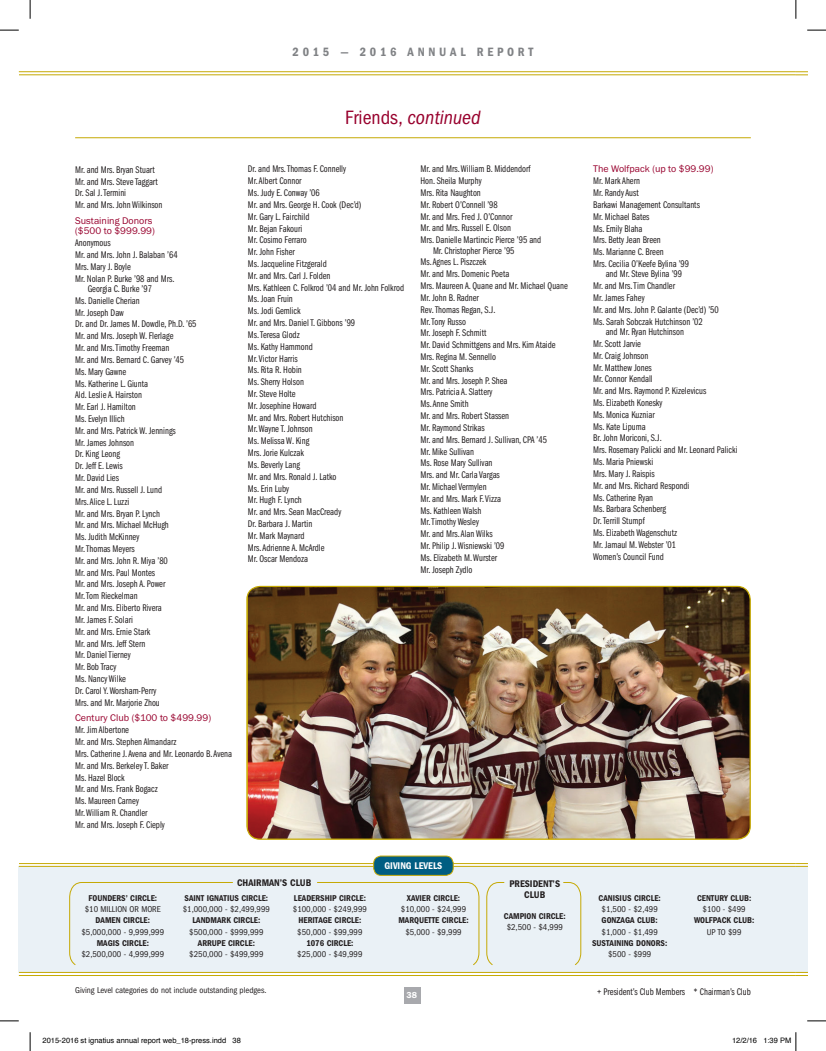
<style>
.page{position:relative;width:826px;height:1051px;background:#fff}
.page>*{position:absolute;margin:0;border:0;box-sizing:border-box;transform-origin:0 0}
.t1{font:italic condensed 20px "ITC Franklin Gothic Std";color:#98012d}
.t2{font:12.5px "ITC Franklin Gothic Std Dm Cd";letter-spacing:.3em;color:#808285}
.t3{font:10px/11.8px "Franklin Gothic Book Cmpr";color:#231f20}
.t4{font:10px/10.4px "Franklin Gothic Itc T";color:#98012d}
.t5{font:10px/11.2px "ITC Franklin Gothic Std Dm Cd";color:#231f20;text-align:center}
.t6{font:10px "ITC Franklin Gothic Std Dm Cd";color:#fff}
.t7{font:condensed 8.75px "ITC Franklin Gothic Std";color:#231f20}
.t8{font:8.75px "ITC Franklin Gothic Std Dm Cd";color:#231f20}
.t9{font:600 8.75px "ITC Franklin Gothic Std";color:#fff}
.t10{font:7.5px "Helvetica";color:#000}
.s1{font-style:normal}
</style>
<div class="page">
<div style="left:795px;top:866px;width:11px;height:106px;background:#eaf1f6"></div>
<div style="left:19px;top:866px;width:776px;height:106px;background:#eaf1f6"></div>
<div style="left:403px;top:986px;width:17px;height:17px;background:#a8a9ad"></div>
<svg style="left:317px;top:882px;width:162px;height:83px"></svg>
<svg style="left:563px;top:882px;width:18px;height:83px"></svg>
<svg style="left:486px;top:882px;width:18px;height:83px"></svg>
<svg style="left:69px;top:882px;width:164px;height:83px"></svg>
<svg style="left:795px;top:71px;width:11px;height:4px"></svg>
<hr style="left:19px;top:74px;width:776px;height:1px;background:#c5a904">
<hr style="left:19px;top:71px;width:776px;height:1px;background:#c5a904">
<hr style="left:19px;top:974px;width:776px;height:1px;background:#c5a904">
<hr style="left:19px;top:865px;width:776px;height:1px;background:#c5a904">
<hr style="left:19px;top:971px;width:776px;height:1px;background:#c5a904">
<svg style="left:795px;top:971px;width:11px;height:2px"></svg>
<svg style="left:795px;top:863px;width:11px;height:3px"></svg>
<hr style="left:19px;top:863px;width:776px;height:1px;background:#c5a904">
<hr style="left:75px;top:137px;width:675px;height:1px;background:#c5a904">
<div style="left:373px;top:855px;width:80px;height:20px;background:#005e82;border-radius:8px"></div>
<div style="left:373px;top:855px;width:80px;height:20px;border:1px solid #c5a904;border-radius:8px"></div>
<img style="left:247px;top:587px;width:502px;height:252px">
<div style="left:246px;top:585px;width:504px;height:254px;border:1px solid #c5a904;border-radius:13px"></div>
<svg style="left:0;top:29px;width:19px;height:2px"></svg>
<svg style="left:807px;top:29px;width:18px;height:2px"></svg>
<svg style="left:0;top:1020px;width:19px;height:1px"></svg>
<svg style="left:807px;top:1020px;width:18px;height:1px"></svg>
<svg style="left:29px;top:0;width:2px;height:19px"></svg>
<svg style="left:29px;top:1032px;width:2px;height:18px"></svg>
<svg style="left:795px;top:0;width:1px;height:19px"></svg>
<svg style="left:795px;top:1032px;width:1px;height:18px"></svg>
<p class="t2" style="left:292px;top:44px;width:242px">2015 — 2016 ANNUAL REPORT</p>
<p class="t3" style="left:75px;top:164px;width:89px">Mr. and Mrs. Bryan Stuart<br>Mr. and Mrs. Steve Taggart<br>Dr. Sal J. Termini<br>Mr. and Mrs. John Wilkinson</p>
<p class="t4" style="left:75px;top:215px;width:81px">Sustaining Donors ($500 to $999.99)</p>
<p class="t3" style="left:75px;top:237px;width:104px">Anonymous<br>Mr. and Mrs. John J. Balaban ’64<br>Mrs. Mary J. Boyle<br>Mr. Nolan P. Burke ’98 and Mrs.</p>
<p class="t3" style="left:75px;top:283px;width:123px;text-indent:12px">Georgia C. Burke ’97<br>Ms. Danielle Cherian<br>Mr. Joseph Daw<br>Dr. and Dr. James M. Dowdle, Ph.D. ’65<br>Mr. and Mrs. Joseph W. Flerlage<br>Mr. and Mrs. Timothy Freeman<br>Mr. and Mrs. Bernard C. Garvey ’45<br>Ms. Mary Gawne<br>Ms. Katherine L. Giunta<br>Ald. Leslie A. Hairston<br>Mr. Earl J. Hamilton<br>Ms. Evelyn Illich<br>Mr. and Mrs. Patrick W. Jennings<br>Mr. James Johnson<br>Dr. King Leong<br>Dr. Jeff E. Lewis<br>Mr. David Lies<br>Mr. and Mrs. Russell J. Lund<br>Mrs. Alice L. Luzzi<br>Mr. and Mrs. Bryan P. Lynch<br>Mr. and Mrs. Michael McHugh<br>Ms. Judith McKinney<br>Mr. Thomas Meyers<br>Mr. and Mrs. John R. Miya ’80<br>Mr. and Mrs. Paul Montes<br>Mr. and Mrs. Joseph A. Power<br>Mr. Tom Rieckelman<br>Mr. and Mrs. Eliberto Rivera<br>Mr. James F. Solari<br>Mr. and Mrs. Ernie Stark<br>Mr. and Mrs. Jeff Stern<br>Mr. Daniel Tierney<br>Mr. Bob Tracy<br>Ms. Nancy Wilke<br>Dr. Carol Y. Worsham-Perry<br>Mrs. and Mr. Marjorie Zhou</p>
<p class="t4" style="left:75px;top:712px;width:137px">Century Club ($100 to $499.99)</p>
<p class="t3" style="left:75px;top:724px;width:158px">Mr. Jim Albertone<br>Mr. and Mrs. Stephen Almandarz<br>Mrs. Catherine J. Avena and Mr. Leonardo B. Avena<br>Mr. and Mrs. Berkeley T. Baker<br>Ms. Hazel Block<br>Mr. and Mrs. Frank Bogacz<br>Ms. Maureen Carney<br>Mr. William R. Chandler<br>Mr. and Mrs. Joseph F. Cieply</p>
<h1 class="t1" style="left:345px;top:106px;width:137px"><span class="s1">Friends,</span> continued</h1>
<p class="t3" style="left:248px;top:163px;width:158px">Dr. and Mrs. Thomas F. Connelly<br>Mr. Albert Connor<br>Ms. Judy E. Conway ’06<br>Mr. and Mrs. George H. Cook (Dec’d)<br>Mr. Gary L. Fairchild<br>Mr. Bejan Fakouri<br>Mr. Cosimo Ferraro<br>Mr. John Fisher<br>Ms. Jacqueline Fitzgerald<br>Mr. and Mrs. Carl J. Folden<br>Mrs. Kathleen C. Folkrod ’04 and Mr. John Folkrod<br>Ms. Joan Fruin<br>Ms. Jodi Gemlick<br>Mr. and Mrs. Daniel T. Gibbons ’99<br>Ms. Teresa Glodz<br>Ms. Kathy Hammond<br>Mr. Victor Harris<br>Ms. Rita R. Hobin<br>Ms. Sherry Holson<br>Mr. Steve Holte<br>Mr. Josephine Howard<br>Mr. and Mrs. Robert Hutchison<br>Mr. Wayne T. Johnson<br>Ms. Melissa W. King<br>Mrs. Jorie Kulczak<br>Ms. Beverly Lang<br>Mr. and Mrs. Ronald J. Latko<br>Ms. Erin Luby<br>Mr. Hugh F. Lynch<br>Mr. and Mrs. Sean MacCready<br>Dr. Barbara J. Martin<br>Mr. Mark Maynard<br>Mrs. Adrienne A. McArdle<br>Mr. Oscar Mendoza</p>
<p class="t3" style="left:420px;top:163px;width:122px">Mr. and Mrs. William B. Middendorf<br>Hon. Sheila Murphy<br>Mrs. Rita Naughton<br>Mr. Robert O’Connell ’98<br>Mr. and Mrs. Fred J. O’Connor<br>Mr. and Mrs. Russell E. Olson<br>Mrs. Danielle Martincic Pierce ’95 and</p>
<p class="t3" style="left:420px;top:244px;width:149px;text-indent:12px">Mr. Christopher Pierce ’95<br>Ms. Agnes L. Piszczek<br>Mr. and Mrs. Domenic Poeta<br>Mrs. Maureen A. Quane and Mr. Michael Quane<br>Mr. John B. Radner<br>Rev. Thomas Regan, S.J.<br>Mr. Tony Russo<br>Mr. Joseph F. Schmitt<br>Mr. David Schmittgens and Mrs. Kim Ataide<br>Mrs. Regina M. Sennello<br>Mr. Scott Shanks<br>Mr. and Mrs. Joseph P. Shea<br>Mrs. Patricia A. Slattery<br>Ms. Anne Smith<br>Mr. and Mrs. Robert Stassen<br>Mr. Raymond Strikas<br>Mr. and Mrs. Bernard J. Sullivan, CPA ’45<br>Mr. Mike Sullivan<br>Ms. Rose Mary Sullivan<br>Mrs. and Mr. Carla Vargas<br>Mr. Michael Vermylen<br>Mr. and Mrs. Mark F. Vizza<br>Ms. Kathleen Walsh<br>Mr. Timothy Wesley<br>Mr. and Mrs. Alan Wilks<br>Mr. Philip J. Wisniewski ’09<br>Ms. Elizabeth M. Wurster<br>Mr. Joseph Zydlo</p>
<p class="t6" style="left:384px;top:860px;width:59px">GIVING LEVELS</p>
<p class="t8" style="left:88px;top:892px;width:70px">FOUNDERS’ CIRCLE:</p>
<p class="t7" style="left:85px;top:904px;width:77px">$10 MILLION OR MORE</p>
<p class="t8" style="left:96px;top:915px;width:56px">DAMEN CIRCLE:</p>
<p class="t7" style="left:81px;top:926px;width:84px">$5,000,000 - 9,999,999</p>
<p class="t8" style="left:97px;top:937px;width:54px">MAGIS CIRCLE:</p>
<p class="t7" style="left:81px;top:949px;width:84px">$2,500,000 - 4,999,999</p>
<p class="t5" style="left:237px;top:877px;width:76px">CHAIRMAN’S CLUB</p>
<p class="t8" style="left:184px;top:892px;width:85px">SAINT IGNATIUS CIRCLE:</p>
<p class="t7" style="left:183px;top:904px;width:89px">$1,000,000 - $2,499,999</p>
<p class="t8" style="left:192px;top:915px;width:69px">LANDMARK CIRCLE:</p>
<p class="t7" style="left:189px;top:926px;width:76px">$500,000 - $999,999</p>
<p class="t8" style="left:198px;top:937px;width:58px">ARRUPE CIRCLE:</p>
<p class="t7" style="left:189px;top:949px;width:76px">$250,000 - $499,999</p>
<p class="t8" style="left:294px;top:892px;width:73px">LEADERSHIP CIRCLE:</p>
<p class="t7" style="left:293px;top:904px;width:76px">$100,000 - $249,999</p>
<p class="t8" style="left:298px;top:915px;width:64px">HERITAGE CIRCLE:</p>
<p class="t7" style="left:297px;top:926px;width:67px">$50,000 - $99,999</p>
<p class="t8" style="left:306px;top:937px;width:49px">1076 CIRCLE:</p>
<p class="t7" style="left:297px;top:949px;width:67px">$25,000 - $49,999</p>
<p class="t7" style="left:75px;top:985px;width:193px">Giving Level categories do not include outstanding pledges.</p>
<p class="t8" style="left:406px;top:892px;width:55px">XAVIER CIRCLE:</p>
<p class="t7" style="left:400px;top:904px;width:67px">$10,000 - $24,999</p>
<p class="t8" style="left:398px;top:915px;width:72px">MARQUETTE CIRCLE:</p>
<p class="t7" style="left:405px;top:926px;width:58px">$5,000 - $9,999</p>
<p class="t9" style="left:406px;top:989px;width:12px">38</p>
<p class="t5" style="left:509px;top:877px;width:52px">PRESIDENT’S<br>CLUB</p>
<p class="t8" style="left:503px;top:910px;width:63px">CAMPION CIRCLE:</p>
<p class="t7" style="left:506px;top:922px;width:58px">$2,500 - $4,999</p>
<p class="t4" style="left:593px;top:164px;width:122px">The Wolfpack (up to $99.99)</p>
<p class="t3" style="left:593px;top:175px;width:108px">Mr. Mark Ahern<br>Mr. Randy Aust<br>Barkawi Management Consultants<br>Mr. Michael Bates<br>Ms. Emily Blaha<br>Mrs. Betty Jean Breen<br>Ms. Marianne C. Breen<br>Mrs. Cecilia O’Keefe Bylina ’99</p>
<p class="t3" style="left:593px;top:268px;width:127px;text-indent:12px">and Mr. Steve Bylina ’99<br>Mr. and Mrs. Tim Chandler<br>Mr. James Fahey<br>Mr. and Mrs. John P. Galante (Dec’d) ’50<br>Ms. Sarah Sobczak Hutchinson ’02</p>
<p class="t3" style="left:593px;top:326px;width:146px;text-indent:12px">and Mr. Ryan Hutchinson<br>Mr. Scott Jarvie<br>Mr. Craig Johnson<br>Mr. Matthew Jones<br>Mr. Connor Kendall<br>Mr. and Mrs. Raymond P. Kizelevicus<br>Ms. Elizabeth Konesky<br>Ms. Monica Kuzniar<br>Ms. Kate Lipuma<br>Br. John Moriconi, S.J.<br>Mrs. Rosemary Palicki and Mr. Leonard Palicki<br>Ms. Maria Pniewski<br>Mrs. Mary J. Raispis<br>Mr. and Mrs. Richard Respondi<br>Ms. Catherine Ryan<br>Ms. Barbara Schenberg<br>Dr. Terrill Stumpf<br>Ms. Elizabeth Wagenschutz<br>Mr. Jamaul M. Webster ’01<br>Women’s Council Fund</p>
<p class="t8" style="left:598px;top:892px;width:64px">CANISIUS CIRCLE:</p>
<p class="t7" style="left:601px;top:904px;width:58px">$1,500 - $2,499</p>
<p class="t8" style="left:601px;top:915px;width:58px">GONZAGA CLUB:</p>
<p class="t7" style="left:601px;top:926px;width:58px">$1,000 - $1,499</p>
<p class="t8" style="left:592px;top:937px;width:77px">SUSTAINING DONORS:</p>
<p class="t7" style="left:608px;top:949px;width:45px">$500 - $999</p>
<p class="t8" style="left:696px;top:892px;width:56px">CENTURY CLUB:</p>
<p class="t7" style="left:702px;top:904px;width:45px">$100 - $499</p>
<p class="t8" style="left:693px;top:915px;width:62px">WOLFPACK CLUB:</p>
<p class="t7" style="left:706px;top:926px;width:36px">UP TO $99</p>
<p class="t3" style="left:597px;top:985px;width:155px">+ President’s Club Members * Chairman’s Club</p>
<p class="t10" style="left:43px;top:1034px;width:200px">2015-2016 st ignatius annual report web_18-press.indd 38</p>
<p class="t10" style="left:731px;top:1034px;width:61px">12/2/16 1:39 PM</p>
</div>
